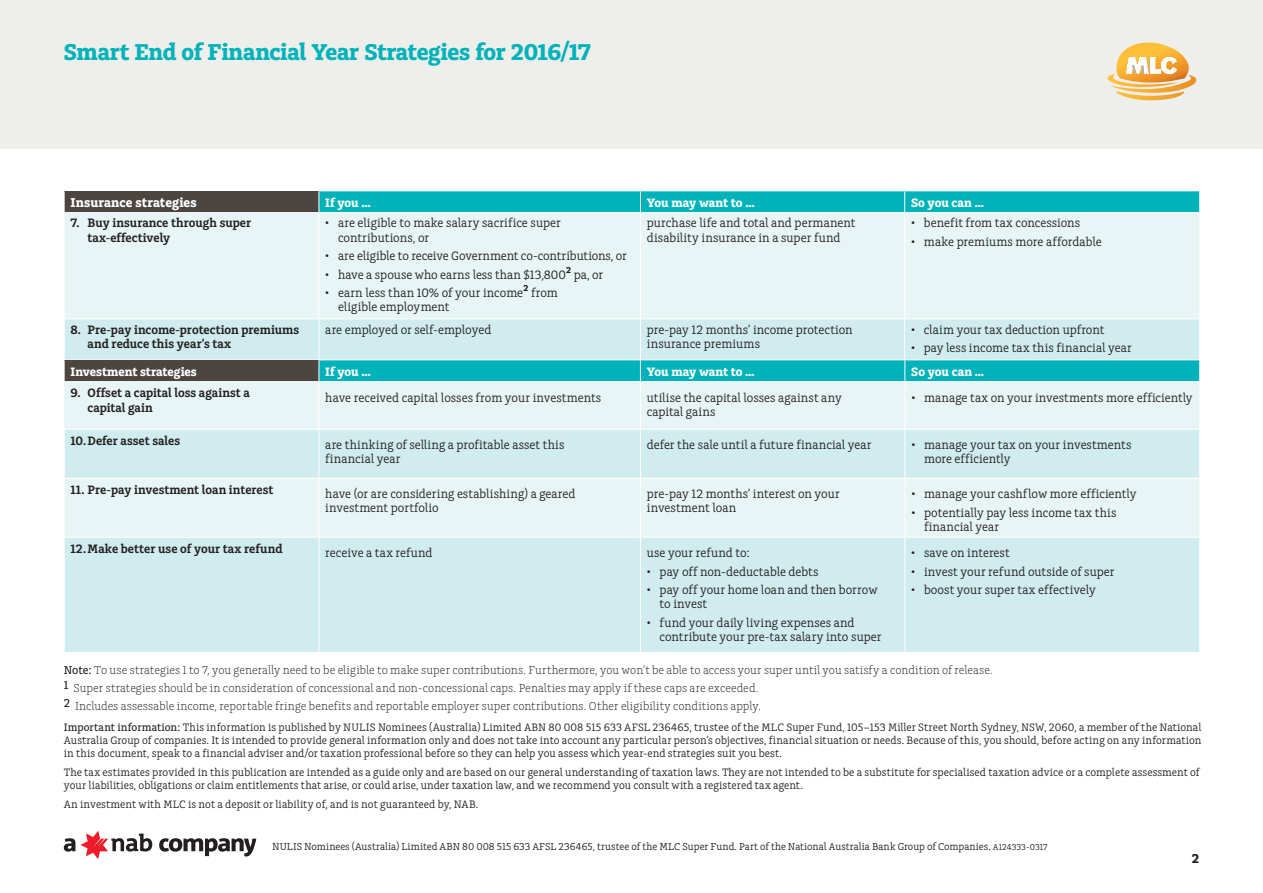
<style>
.page{position:relative;width:1263px;height:893px;background:#fff}
.page>*{position:absolute;margin:0;border:0;box-sizing:border-box;transform-origin:0 0}
.t1{font:700 24px "Charlie Std";letter-spacing:-.015em;color:#00b2b9}
.t2{font:700 13.5px "Charlie Std";letter-spacing:.005em;color:#fff}
.t3{font:700 13.5px "Charlie Std";color:#231f20}
.t4{font:12.75px/14.2px "Charlie Std";color:#231f20}
.t5{font:600 12.75px/14.2px "Charlie Std";color:#231f20}
.t6{font:700 12.75px "Charlie Std";letter-spacing:-.005em;color:#fff}
.t7{font:300 12px/17.7px "Charlie Std";color:#231f20}
.t8{font:11.25px/12.8px "Charlie Std";letter-spacing:.005em;color:#231f20;text-align:justify}
.t9{font:10.5px "Charlie Std";letter-spacing:.005em;color:#231f20}
.t10{font:700 9px "Charlie Std";color:#231f20}
.s1{font-weight:500}
.s2{font-size:9px}
</style>
<div class="page">
<div style="left:0;top:0;width:1263px;height:149px;background:#eeeeeb"></div>
<svg style="left:1107px;top:43px;width:90px;height:57px"></svg>
<div style="left:64px;top:191px;width:255px;height:22px;background:#4d453f"></div>
<div style="left:65px;top:213px;width:1134px;height:106px;background:#e7f5f6"></div>
<div style="left:65px;top:320px;width:1134px;height:40px;background:#d0ecee"></div>
<hr style="left:64px;top:212px;width:255px;height:1px;background:#fff">
<hr style="left:319px;top:213px;width:1px;height:106px;background:#fff">
<hr style="left:640px;top:213px;width:1px;height:106px;background:#fff">
<hr style="left:904px;top:213px;width:1px;height:106px;background:#fff">
<hr style="left:319px;top:319px;width:1px;height:41px;background:#fff">
<hr style="left:640px;top:319px;width:1px;height:41px;background:#fff">
<hr style="left:904px;top:319px;width:1px;height:41px;background:#fff">
<svg style="left:64px;top:191px;width:1px;height:21px"></svg>
<svg style="left:319px;top:191px;width:880px;height:22px;background:#0fb6bd"></svg>
<div style="left:64px;top:360px;width:255px;height:22px;background:#4d453f"></div>
<div style="left:64px;top:382px;width:1135px;height:47px;background:#e7f5f6"></div>
<svg style="left:65px;top:430px;width:1134px;height:222px;background:#d6eef0"></svg>
<hr style="left:64px;top:381px;width:255px;height:1px;background:#fff">
<hr style="left:64px;top:478px;width:255px;height:1px;background:#fff">
<hr style="left:319px;top:478px;width:321px;height:1px;background:#fff">
<hr style="left:640px;top:478px;width:265px;height:1px;background:#fff">
<hr style="left:905px;top:478px;width:294px;height:1px;background:#fff">
<hr style="left:64px;top:537px;width:255px;height:1px;background:#fff">
<hr style="left:319px;top:537px;width:321px;height:1px;background:#fff">
<hr style="left:640px;top:537px;width:265px;height:1px;background:#fff">
<hr style="left:905px;top:537px;width:294px;height:1px;background:#fff">
<hr style="left:319px;top:382px;width:1px;height:47px;background:#fff">
<hr style="left:319px;top:430px;width:1px;height:48px;background:#fff">
<hr style="left:319px;top:478px;width:1px;height:59px;background:#fff">
<hr style="left:319px;top:538px;width:1px;height:114px;background:#fff">
<hr style="left:904px;top:382px;width:1px;height:47px;background:#fff">
<hr style="left:904px;top:430px;width:1px;height:48px;background:#fff">
<hr style="left:904px;top:478px;width:1px;height:59px;background:#fff">
<hr style="left:904px;top:538px;width:1px;height:114px;background:#fff">
<hr style="left:640px;top:382px;width:1px;height:47px;background:#fff">
<hr style="left:640px;top:430px;width:1px;height:48px;background:#fff">
<hr style="left:640px;top:478px;width:1px;height:59px;background:#fff">
<hr style="left:640px;top:538px;width:1px;height:114px;background:#fff">
<svg style="left:64px;top:360px;width:1px;height:21px"></svg>
<svg style="left:319px;top:360px;width:880px;height:22px;background:#0fb6bd"></svg>
<svg style="left:81px;top:831px;width:71px;height:28px"></svg>
<svg style="left:159px;top:838px;width:97px;height:18px"></svg>
<svg style="left:64px;top:838px;width:11px;height:14px"></svg>
<h1 class="t1" style="left:64px;top:38px;width:529px">Smart End of Financial Year Strategies for 2016/17</h1>
<p class="t2" style="left:71px;top:195px;width:128px">Insurance strategies</p>
<p class="t6" style="left:325px;top:195px;width:47px">If you …</p>
<p class="t6" style="left:647px;top:195px;width:109px">You may want to …</p>
<p class="t6" style="left:911px;top:195px;width:74px">So you can …</p>
<p class="t5" style="left:88px;top:216px;width:165px;text-indent:-17px">7. Buy insurance through super tax-effectively</p>
<p class="t4" style="left:338px;top:216px;width:224px;text-indent:-13px">• are eligible to make salary sacrifice super contributions, or</p>
<p class="t4" style="left:325px;top:249px;width:303px">• are eligible to receive Government co‑contributions, or</p>
<p class="t4" style="left:325px;top:267px;width:242px">• have a spouse who earns less than $13,800</p>
<p class="t10" style="left:566px;top:265px;width:6px">2</p>
<p class="t4" style="left:647px;top:216px;width:210px">purchase life and total and permanent disability insurance in a super fund</p>
<p class="t4" style="left:911px;top:216px;width:171px">• benefit from tax concessions</p>
<p class="t4" style="left:911px;top:235px;width:192px">• make premiums more affordable</p>
<p class="t4" style="left:574px;top:267px;width:31px">pa, or</p>
<p class="t4" style="left:325px;top:286px;width:199px">• earn less than 10% of your income</p>
<p class="t10" style="left:523px;top:283px;width:6px">2</p>
<p class="t4" style="left:531px;top:286px;width:28px">from</p>
<p class="t4" style="left:338px;top:300px;width:113px">eligible employment</p>
<p class="t5" style="left:88px;top:323px;width:213px;text-indent:-17px">8. Pre-pay income-protection premiums and reduce this year’s tax</p>
<p class="t4" style="left:325px;top:323px;width:168px">are employed or self-employed</p>
<p class="t4" style="left:647px;top:323px;width:207px">pre-pay 12 months’ income protection insurance premiums</p>
<p class="t4" style="left:911px;top:323px;width:195px">• claim your tax deduction upfront</p>
<p class="t4" style="left:911px;top:341px;width:222px">• pay less income tax this financial year</p>
<p class="t6" style="left:71px;top:364px;width:128px">Investment strategies</p>
<p class="t6" style="left:325px;top:364px;width:47px">If you …</p>
<p class="t6" style="left:647px;top:364px;width:109px">You may want to …</p>
<p class="t6" style="left:911px;top:364px;width:74px">So you can …</p>
<p class="t5" style="left:88px;top:386px;width:164px;text-indent:-17px">9. Offset a capital loss against a capital gain</p>
<p class="t4" style="left:325px;top:390px;width:277px">have received capital losses from your investments</p>
<p class="t4" style="left:647px;top:390px;width:196px">utilise the capital losses against any capital gains</p>
<p class="t4" style="left:911px;top:390px;width:283px">• manage tax on your investments more efficiently</p>
<p class="t5" style="left:71px;top:434px;width:111px">10.Defer asset sales</p>
<p class="t4" style="left:325px;top:438px;width:241px">are thinking of selling a profitable asset this financial year</p>
<p class="t4" style="left:647px;top:438px;width:226px">defer the sale until a future financial year</p>
<p class="t4" style="left:924px;top:438px;width:209px;text-indent:-13px">• manage your tax on your investments more efficiently</p>
<p class="t5" style="left:71px;top:483px;width:204px">11. Pre-pay investment loan interest</p>
<p class="t4" style="left:325px;top:487px;width:252px">have (or are considering establishing) a geared investment portfolio</p>
<p class="t4" style="left:647px;top:487px;width:194px">pre-pay 12 months’ interest on your investment loan</p>
<p class="t4" style="left:911px;top:487px;width:227px">• manage your cashflow more efficiently</p>
<p class="t4" style="left:924px;top:505px;width:194px;text-indent:-13px">• potentially pay less income tax this financial year</p>
<p class="t5" style="left:71px;top:542px;width:213px">12.Make better use of your tax refund</p>
<p class="t4" style="left:325px;top:546px;width:109px">receive a tax refund</p>
<p class="t4" style="left:647px;top:546px;width:105px">use your refund to:</p>
<p class="t4" style="left:647px;top:564px;width:173px">• pay off non-deductable debts</p>
<p class="t4" style="left:659px;top:583px;width:220px;text-indent:-13px">• pay off your home loan and then borrow to invest</p>
<p class="t4" style="left:659px;top:616px;width:223px;text-indent:-13px">• fund your daily living expenses and contribute your pre-tax salary into super</p>
<p class="t4" style="left:911px;top:546px;width:100px">• save on interest</p>
<p class="t4" style="left:911px;top:564px;width:205px">• invest your refund outside of super</p>
<p class="t4" style="left:911px;top:583px;width:186px">• boost your super tax effectively</p>
<p class="t7" style="left:64px;top:662px;width:930px"><span class="s1">Note:</span> To use strategies 1 to 7, you generally need to be eligible to make super contributions. Furthermore, you won’t be able to access your super until you satisfy a condition of release.<br><sup>1</sup> Super strategies should be in consideration of concessional and non-concessional caps. Penalties may apply if these caps are exceeded.<br><sup>2</sup> Includes assessable income, reportable fringe benefits and reportable employer super contributions. Other eligibility conditions apply.</p>
<p class="t8" style="left:64px;top:721px;width:1139px"><span class="s1">Important information:</span> This information is published by NULIS Nominees (Australia) Limited ABN 80 008 515 633 AFSL 236465, trustee of the MLC Super Fund, 105–153 Miller Street North Sydney, NSW, 2060, a member of the National Australia Group of companies. It is intended to provide general information only and does not take into account any particular person’s objectives, financial situation or needs. Because of this, you should, before acting on any information in this document, speak to a financial adviser and/or taxation professional before so they can help you assess which year-end strategies suit you best.</p>
<p class="t8" style="left:64px;top:766px;width:1137px">The tax estimates provided in this publication are intended as a guide only and are based on our general understanding of taxation laws. They are not intended to be a substitute for specialised taxation advice or a complete assessment of your liabilities, obligations or claim entitlements that arise, or could arise, under taxation law, and we recommend you consult with a registered tax agent.</p>
<p class="t8" style="left:64px;top:798px;width:416px">An investment with MLC is not a deposit or liability of, and is not guaranteed by, NAB.</p>
<p class="t9" style="left:272px;top:840px;width:777px">NULIS Nominees (Australia) Limited ABN 80 008 515 633 AFSL 236465, trustee of the MLC Super Fund. Part of the National Australia Bank Group of Companies. <span class="s2">A124333-0317</span></p>
<p class="t3" style="left:1192px;top:851px;width:9px">2</p>
</div>
